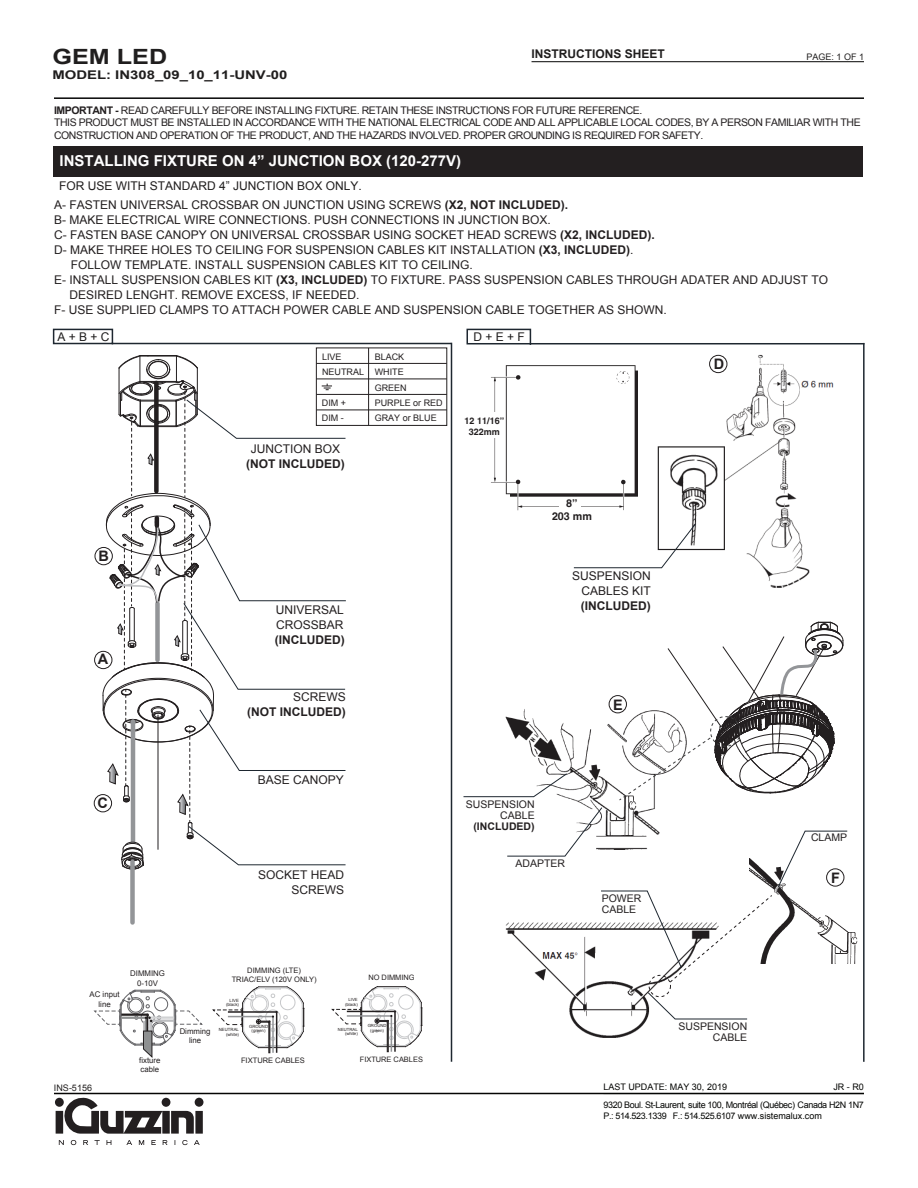
<style>
.page{position:relative;width:918px;height:1188px;background:#fff}
.page>*{position:absolute;margin:0;border:0;box-sizing:border-box;transform-origin:0 0}
.t1{font:700 21px "Arial";color:#201e1e;scale:1.2 1}
.t2{font:700 15px "Arial";color:#fff}
.t3{font:700 14.55px "Arial";color:#231f20}
.t4{font:12px/15px "Arial";color:#231f20;text-align:right}
.t5{font:12px "Arial";color:#201e1e}
.t6{font:700 12px "Arial";color:#231f20}
.t7{font:700 12px "Arial";color:#201e1e;scale:1.24 1}
.t8{font:700 12px "Arial";color:#201e1e}
.t9{font:700 10.65px/12.9px "Helvetica";color:#231f20;text-align:center}
.t10{font:10.5px/12.6px "Arial";letter-spacing:-.04em;color:#231f20}
.t11{font:10.5px/10.9px "Arial";color:#231f20;text-align:right}
.t12{font:700 10.5px "Arial";color:#231f20}
.t13{font:9px/17.9px "Arial";letter-spacing:-.04em;color:#040503;text-align:right}
.t14{font:9px/15.3px "Arial";color:#231f20}
.t15{font:9px "Arial";color:#040503}
.t16{font:700 9px/10.8px "Helvetica";color:#231f20;text-align:center}
.t17{font:9px "Arial";color:#201e1e}
.t18{font:9px "Arial";color:#211e1e}
.t19{font:7.8px/9.4px "Arial";color:#231f20;text-align:center}
.t20{font:7.5px/9px "Arial";color:#231f20;text-align:center}
.t21{font:4.35px/4.3px "Arial";color:#231f20;text-align:right}
.t22{font:4.2px/4.2px "Arial";color:#231f20;text-align:right}
.s1{font-weight:700}
</style>
<div class="page">
<img style="left:643px;top:354px;width:191px;height:234px">
<hr style="left:532px;top:61px;width:332px;height:1px;background:#050504">
<hr style="left:54px;top:97px;width:810px;height:2px;background:#050504">
<hr style="left:54px;top:1093px;width:810px;height:1px;background:#050504">
<div style="left:54px;top:146px;width:809px;height:31px;background:#231f20"></div>
<svg style="left:56px;top:1097px;width:147px;height:37px"></svg>
<div style="left:162px;top:1098px;width:8px;height:9px;background:#231f20;border-radius:50%"></div>
<div style="left:195px;top:1098px;width:8px;height:9px;background:#231f20;border-radius:50%"></div>
<div style="left:55px;top:1098px;width:9px;height:9px;background:#231f20;border-radius:50%"></div>
<svg style="left:59px;top:1140px;width:5px;height:5px"></svg>
<svg style="left:71px;top:1140px;width:5px;height:5px"></svg>
<svg style="left:83px;top:1140px;width:5px;height:5px"></svg>
<svg style="left:94px;top:1140px;width:6px;height:5px"></svg>
<svg style="left:107px;top:1140px;width:4px;height:5px"></svg>
<svg style="left:126px;top:1140px;width:6px;height:5px"></svg>
<svg style="left:139px;top:1140px;width:5px;height:5px"></svg>
<svg style="left:151px;top:1140px;width:5px;height:5px"></svg>
<svg style="left:163px;top:1140px;width:5px;height:5px"></svg>
<svg style="left:182px;top:1140px;width:6px;height:5px"></svg>
<svg style="left:194px;top:1140px;width:6px;height:5px"></svg>
<img style="left:561px;top:983px;width:171px;height:55px">
<svg style="left:52px;top:328px;width:400px;height:17px"></svg>
<hr style="left:451px;top:343px;width:1px;height:718px;background:#1e2730">
<svg style="left:466px;top:328px;width:399px;height:17px"></svg>
<hr style="left:863px;top:344px;width:2px;height:717px;background:#1e2730">
<svg style="left:331px;top:986px;width:92px;height:66px"></svg>
<svg style="left:574px;top:524px;width:122px;height:44px"></svg>
<img style="left:491px;top:365px;width:146px;height:146px">
<div style="left:479px;top:413px;width:22px;height:25px;background:#fff"></div>
<div style="left:559px;top:497px;width:22px;height:25px;background:#fff"></div>
<div style="left:130px;top:862px;width:5px;height:60px;background:#939598"></div>
<div style="left:649px;top:975px;width:22px;height:22px;border:1px dashed #231f20;border-radius:50%"></div>
<img style="left:847px;top:931px;width:10px;height:32px">
<svg style="left:648px;top:992px;width:99px;height:27px"></svg>
<svg style="left:464px;top:622px;width:383px;height:361px"></svg>
<div style="left:94px;top:651px;width:18px;height:18px;border:1px solid #231f20;border-radius:50%"></div>
<div style="left:95px;top:547px;width:18px;height:18px;border:1px solid #231f20;border-radius:50%"></div>
<div style="left:94px;top:794px;width:18px;height:18px;border:1px solid #231f20;border-radius:50%"></div>
<div style="left:710px;top:355px;width:17px;height:18px;background:#fff;border-radius:50%"></div>
<div style="left:709px;top:355px;width:18px;height:18px;border:1px solid #231f20;border-radius:50%"></div>
<div style="left:609px;top:696px;width:17px;height:17px;background:#fff;border-radius:50%"></div>
<div style="left:609px;top:695px;width:18px;height:18px;border:1px solid #231f20;border-radius:50%"></div>
<div style="left:827px;top:869px;width:17px;height:17px;background:#fff;border-radius:50%"></div>
<div style="left:826px;top:868px;width:18px;height:19px;border:1px solid #231f20;border-radius:50%"></div>
<svg style="left:212px;top:986px;width:93px;height:67px"></svg>
<svg style="left:94px;top:990px;width:109px;height:67px"></svg>
<svg style="left:103px;top:355px;width:243px;height:515px"></svg>
<div style="left:316px;top:348px;width:131px;height:78px;border:1px solid #231f20"></div>
<hr style="left:316px;top:379px;width:131px;height:1px;background:#231f20">
<hr style="left:316px;top:363px;width:131px;height:1px;background:#231f20">
<hr style="left:316px;top:394px;width:131px;height:1px;background:#231f20">
<hr style="left:316px;top:410px;width:131px;height:1px;background:#231f20">
<hr style="left:368px;top:348px;width:1px;height:77px;background:#231f20">
<h1 class="t1" style="left:52px;top:43px;width:97px">GEM LED</h1>
<p class="t7" style="left:52px;top:66px;width:191px">MODEL: IN308_09_10_11-UNV-00</p>
<p class="t8" style="left:532px;top:46px;width:135px">INSTRUCTIONS SHEET</p>
<p class="t17" style="left:806px;top:51px;width:59px">PAGE: 1 OF 1</p>
<p class="t10" style="left:54px;top:104px;width:808px"><span class="s1">IMPORTANT -</span> READ CAREFULLY BEFORE INSTALLING FIXTURE. RETAIN THESE INSTRUCTIONS FOR FUTURE REFERENCE.<br>THIS PRODUCT MUST BE INSTALLED IN ACCORDANCE WITH THE NATIONAL ELECTRICAL CODE AND ALL APPLICABLE LOCAL CODES, BY A PERSON FAMILIAR WITH THE<br>CONSTRUCTION AND OPERATION OF THE PRODUCT, AND THE HAZARDS INVOLVED. PROPER GROUNDING IS REQUIRED FOR SAFETY.</p>
<p class="t2" style="left:60px;top:151px;width:403px">INSTALLING FIXTURE ON 4” JUNCTION BOX (120-277V)</p>
<p class="t5" style="left:59px;top:178px;width:304px">FOR USE WITH STANDARD 4” JUNCTION BOX ONLY.</p>
<p class="t4" style="left:54px;top:198px;width:516px">A- FASTEN UNIVERSAL CROSSBAR ON JUNCTION USING SCREWS <span class="s1">(X2, NOT INCLUDED).</span></p>
<p class="t4" style="left:54px;top:213px;width:498px">B- MAKE ELECTRICAL WIRE CONNECTIONS. PUSH CONNECTIONS IN JUNCTION BOX.</p>
<p class="t4" style="left:54px;top:228px;width:602px">C- FASTEN BASE CANOPY ON UNIVERSAL CROSSBAR USING SOCKET HEAD SCREWS <span class="s1">(X2, INCLUDED).</span></p>
<p class="t4" style="left:54px;top:243px;width:581px">D- MAKE THREE HOLES TO CEILING FOR SUSPENSION CABLES KIT INSTALLATION <span class="s1">(X3, INCLUDED)</span>.</p>
<p class="t4" style="left:71px;top:258px;width:404px">FOLLOW TEMPLATE. INSTALL SUSPENSION CABLES KIT TO CEILING.</p>
<p class="t4" style="left:54px;top:273px;width:776px">E- INSTALL SUSPENSION CABLES KIT <span class="s1">(X3, INCLUDED)</span> TO FIXTURE. PASS SUSPENSION CABLES THROUGH ADATER AND ADJUST TO</p>
<p class="t4" style="left:70px;top:288px;width:292px">DESIRED LENGHT. REMOVE EXCESS, IF NEEDED.</p>
<p class="t4" style="left:54px;top:303px;width:614px">F- USE SUPPLIED CLAMPS TO ATTACH POWER CABLE AND SUSPENSION CABLE TOGETHER AS SHOWN.</p>
<p class="t5" style="left:57px;top:329px;width:54px">A + B + C</p>
<p class="t14" style="left:322px;top:349px;width:21px">LIVE</p>
<p class="t14" style="left:375px;top:349px;width:70px">BLACK<br>WHITE<br>GREEN<br>PURPLE or RED<br>GRAY or BLUE</p>
<p class="t14" style="left:322px;top:365px;width:44px">NEUTRAL</p>
<p class="t14" style="left:322px;top:395px;width:26px">DIM +<br>DIM -</p>
<p class="t4" style="left:251px;top:442px;width:91px">JUNCTION BOX</p>
<p class="t6" style="left:246px;top:456px;width:100px">(NOT INCLUDED)</p>
<p class="t3" style="left:98px;top:547px;width:12px">B</p>
<p class="t3" style="left:98px;top:649px;width:12px">A</p>
<p class="t3" style="left:97px;top:794px;width:12px">C</p>
<p class="t4" style="left:276px;top:602px;width:70px;text-align:left">UNIVERSAL<br>CROSSBAR</p>
<p class="t6" style="left:275px;top:632px;width:71px">(INCLUDED)</p>
<p class="t4" style="left:293px;top:689px;width:54px">SCREWS</p>
<p class="t6" style="left:247px;top:704px;width:100px">(NOT INCLUDED)</p>
<p class="t4" style="left:258px;top:772px;width:88px">BASE CANOPY</p>
<p class="t4" style="left:258px;top:868px;width:88px">SOCKET HEAD<br>SCREWS</p>
<p class="t19" style="left:90px;top:990px;width:31px">AC input line</p>
<p class="t19" style="left:130px;top:969px;width:36px">DIMMING<br>0-10V</p>
<p class="t19" style="left:139px;top:1055px;width:23px;text-align:left">fixture cable</p>
<p class="t19" style="left:180px;top:1026px;width:32px">Dimming line</p>
<p class="t20" style="left:232px;top:966px;width:87px">DIMMING (LTE)<br>TRIAC/ELV (120V ONLY)</p>
<p class="t21" style="left:226px;top:998px;width:14px">LIVE (black)</p>
<p class="t21" style="left:219px;top:1028px;width:22px">NEUTRAL (white)</p>
<p class="t21" style="left:249px;top:1024px;width:21px;text-align:center">GROUND (green)</p>
<p class="t20" style="left:241px;top:1056px;width:65px">FIXTURE CABLES</p>
<p class="t20" style="left:368px;top:973px;width:48px">NO DIMMING</p>
<p class="t22" style="left:345px;top:998px;width:14px">LIVE (black)</p>
<p class="t22" style="left:338px;top:1027px;width:21px">NEUTRAL (white)</p>
<p class="t22" style="left:368px;top:1024px;width:20px;text-align:center">GROUND (green)</p>
<p class="t20" style="left:360px;top:1055px;width:65px">FIXTURE CABLES</p>
<p class="t5" style="left:473px;top:329px;width:53px">D + E + F</p>
<p class="t16" style="left:465px;top:416px;width:41px">12 11/16”<br>322mm</p>
<p class="t9" style="left:552px;top:497px;width:41px">8”<br>203 mm</p>
<p class="t4" style="left:572px;top:569px;width:80px">SUSPENSION<br>CABLES KIT</p>
<p class="t6" style="left:581px;top:598px;width:71px">(INCLUDED)</p>
<p class="t3" style="left:613px;top:695px;width:11px">E</p>
<p class="t11" style="left:466px;top:799px;width:70px">SUSPENSION<br>CABLE</p>
<p class="t12" style="left:473px;top:819px;width:63px">(INCLUDED)</p>
<p class="t11" style="left:516px;top:858px;width:51px">ADAPTER</p>
<p class="t11" style="left:602px;top:893px;width:41px;text-align:left">POWER<br>CABLE</p>
<p class="t3" style="left:714px;top:355px;width:12px">D</p>
<p class="t11" style="left:678px;top:1021px;width:70px">SUSPENSION<br>CABLE</p>
<p class="t10" style="left:811px;top:831px;width:38px">CLAMP</p>
<p class="t3" style="left:831px;top:868px;width:10px">F</p>
<p class="t15" style="left:603px;top:1081px;width:125px">LAST UPDATE: MAY 30, 2019</p>
<p class="t18" style="left:54px;top:1082px;width:40px">INS-5156</p>
<p class="t13" style="left:603px;top:1078px;width:262px">JR - R0<br>9320 Boul. St-Laurent, suite 100, Montréal (Québec) Canada H2N 1N7</p>
<p class="t13" style="left:603px;top:1107px;width:220px">P.: 514.523.1339 F.: 514.525.6107 www.sistemalux.com</p>
</div>
